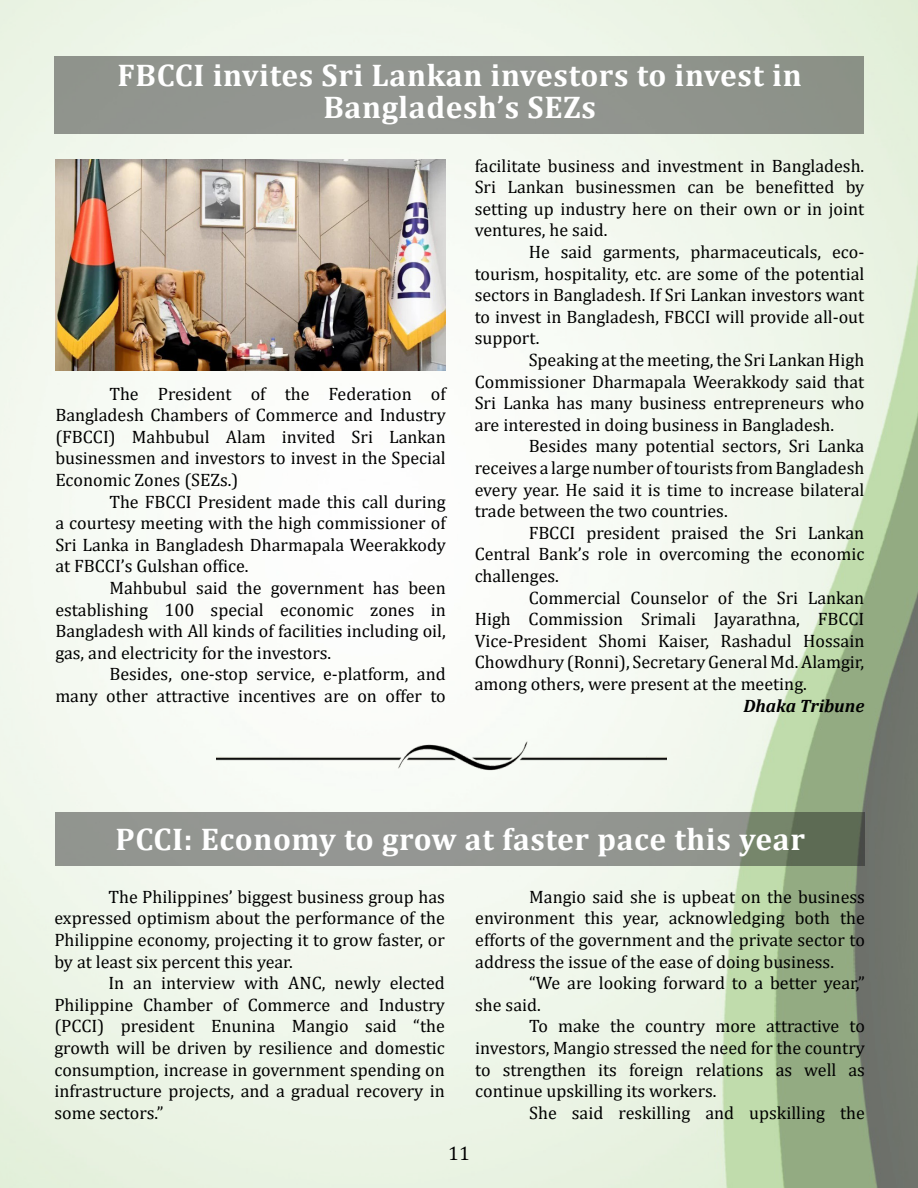
<style>
.page{position:relative;width:918px;height:1188px;background:#fff}
.page>*{position:absolute;margin:0;border:0;box-sizing:border-box;transform-origin:0 0}
.Head{font:700 31.5px/31.5px "Cambria";letter-spacing:.02em;color:#fff;text-align:center}
.t1{font:19.5px "Cambria";color:#000}
.Body{font:18px/21.6px "Cambria";color:#000;text-align:justify}
.Source{font:italic 700 18px "Cambria";color:#000}
</style>
<div class="page">
<img style="left:0;top:1px;width:918px;height:1186px">
<div style="left:54px;top:56px;width:810px;height:78px;background:#91958f"></div>
<img style="left:55px;top:159px;width:391px;height:211px">
<img style="left:216px;top:736px;width:450px;height:54px">
<svg style="left:55px;top:812px;width:810px;height:54px;background:#8c9189"></svg>
<p class="Head" style="left:118px;top:58px;width:686px">FBCCI invites Sri Lankan investors to invest in<br>Bangladesh’s SEZs</p>
<p class="Body" style="left:55px;top:382px;width:392px;text-indent:54px">The President of the Federation of Bangladesh Chambers of Commerce and Industry (FBCCI) Mahbubul Alam invited Sri Lankan businessmen and investors to invest in the Special Economic Zones (SEZs.)</p>
<p class="Body" style="left:55px;top:490px;width:392px;text-indent:54px">The FBCCI President made this call during a courtesy meeting with the high commissioner of Sri Lanka in Bangladesh Dharmapala Weerakkody at FBCCI’s Gulshan office.</p>
<p class="Body" style="left:55px;top:577px;width:392px;text-indent:54px">Mahbubul said the government has been establishing 100 special economic zones in Bangladesh with All kinds of facilities including oil, gas, and electricity for the investors.</p>
<p class="Body" style="left:55px;top:663px;width:392px;text-align:right">Besides, one-stop service, e-platform, and<br>many other attractive incentives are on offer to</p>
<p class="Body" style="left:475px;top:154px;width:391px">facilitate business and investment in Bangladesh.<br>Sri Lankan businessmen can be benefitted by setting up industry here on their own or in joint ventures, he said.</p>
<p class="Body" style="left:475px;top:241px;width:391px;text-indent:54px">He said garments, pharmaceuticals, eco&shy;tourism, hospitality, etc. are some of the potential sectors in Bangladesh. If Sri Lankan investors want to invest in Bangladesh, FBCCI will provide all-out support.</p>
<p class="Body" style="left:475px;top:349px;width:391px;text-indent:54px">Speaking at the meeting, the Sri Lankan High Commissioner Dharmapala Weerakkody said that Sri Lanka has many business entrepreneurs who are interested in doing business in Bangladesh.</p>
<p class="Body" style="left:475px;top:435px;width:391px;text-indent:54px">Besides many potential sectors, Sri Lanka receives a large number of tourists from Bangladesh every year. He said it is time to increase bilateral trade between the two countries.</p>
<p class="Body" style="left:475px;top:522px;width:391px;text-indent:54px">FBCCI president praised the Sri Lankan Central Bank’s role in overcoming the economic challenges.</p>
<p class="Body" style="left:475px;top:586px;width:391px;text-indent:54px">Commercial Counselor of the Sri Lankan High Commission Srimali Jayarathna, FBCCI Vice-President Shomi Kaiser, Rashadul Hossain Chowdhury (Ronni), Secretary General Md. Alamgir, among others, were present at the meeting.</p>
<p class="Source" style="left:743px;top:693px;width:123px">Dhaka Tribune</p>
<p class="Head" style="left:116px;top:822px;width:691px">PCCI: Economy to grow at faster pace this year</p>
<p class="Body" style="left:54px;top:886px;width:392px;text-indent:54px">The Philippines’ biggest business group has expressed optimism about the performance of the Philippine economy, projecting it to grow faster, or by at least six percent this year.</p>
<p class="Body" style="left:54px;top:972px;width:392px;text-indent:54px">In an interview with ANC, newly elected Philippine Chamber of Commerce and Industry (PCCI) president Enunina Mangio said “the growth will be driven by resilience and domestic consumption, increase in government spending on infrastructure projects, and a gradual recovery in some sectors.”</p>
<p class="Body" style="left:475px;top:886px;width:391px;text-indent:54px">Mangio said she is upbeat on the business environment this year, acknowledging both the efforts of the government and the private sector to address the issue of the ease of doing business.</p>
<p class="Body" style="left:475px;top:972px;width:391px;text-indent:54px">“We are looking forward to a better year,” she said.</p>
<p class="Body" style="left:475px;top:1015px;width:391px;text-indent:54px">To make the country more attractive to investors, Mangio stressed the need for the country to strengthen its foreign relations as well as continue upskilling its workers.</p>
<p class="Body" style="left:529px;top:1102px;width:337px">She said reskilling and upskilling the</p>
<p class="t1" style="left:448px;top:1142px;width:23px">11</p>
</div>
